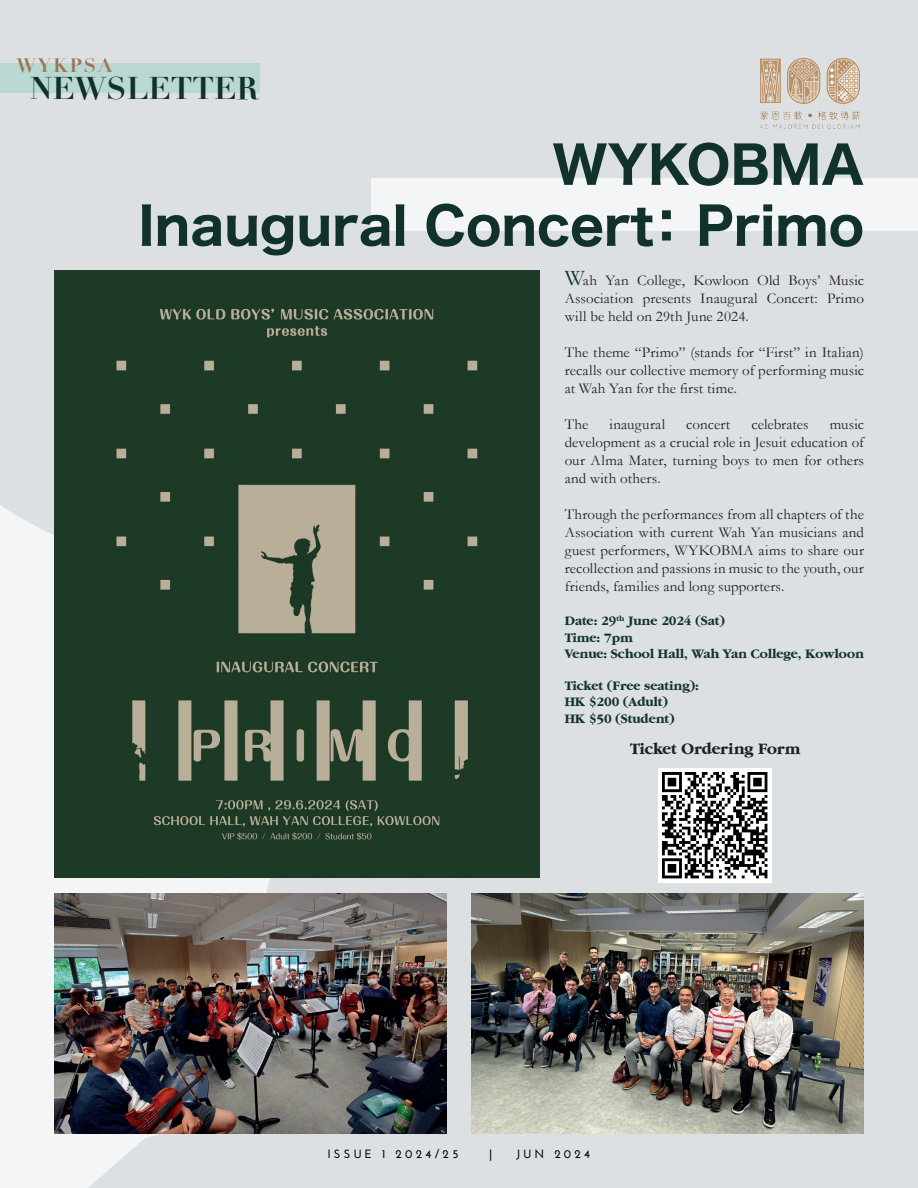
<style>
.page{position:relative;width:918px;height:1188px;background:#dce0e2}
.page>*{position:absolute;margin:0;border:0;box-sizing:border-box;transform-origin:0 0}
.t1{font:51px/61.1px "Hiragino Sans W7";color:#11322a;text-align:right}
.t2{font:700 30.75px "Didot";color:#11322a}
.t3{font:700 18.9px "Didot";letter-spacing:.1em;color:#9e7550}
.t4{font:700 16.5px "Garamond";color:#231f20}
.t5{font:15px/18px "Garamond";letter-spacing:.01em;color:#231f20;text-align:justify}
.t6{font:700 13.5px/16.2px "Garamond";color:#13342b}
.t7{font:700 12px "Josefin Sans";letter-spacing:.27em;color:#000001}
.s1{font-size:22.5px;color:#13342b}
</style>
<div class="page">
<img style="left:0;top:505px;width:379px;height:683px">
<div style="left:0;top:63px;width:259px;height:29px;background:#b9d8d4"></div>
<img style="left:759px;top:57px;width:101px;height:72px">
<hr style="left:0;top:168px;width:1px;height:52px;background:#fff">
<div style="left:372px;top:178px;width:546px;height:53px;background:#f4f5f6"></div>
<img style="left:54px;top:271px;width:486px;height:607px">
<img style="left:658px;top:769px;width:114px;height:113px">
<img style="left:471px;top:893px;width:393px;height:241px">
<img style="left:54px;top:893px;width:392px;height:241px">
<p class="t3" style="left:16px;top:54px;width:97px">WYKPSA</p>
<h2 class="t2" style="left:30px;top:68px;width:230px">NEWSLETTER</h2>
<h1 class="t1" style="left:138px;top:136px;width:727px">WYKOBMA<br>Inaugural Concert： Primo</h1>
<p class="t5" style="left:565px;top:271px;width:301px"><span class="s1">W</span>ah Yan College, Kowloon Old Boys’ Music Association presents Inaugural Concert: Primo will be held on 29th June 2024.</p>
<p class="t5" style="left:565px;top:343px;width:301px">The theme “Primo” (stands for “First” in Italian) recalls our collective memory of performing music at Wah Yan for the first time.</p>
<p class="t5" style="left:565px;top:415px;width:25px">The</p>
<p class="t5" style="left:609px;top:415px;width:57px">inaugural</p>
<p class="t5" style="left:686px;top:415px;width:45px">concert</p>
<p class="t5" style="left:751px;top:415px;width:59px">celebrates</p>
<p class="t5" style="left:565px;top:415px;width:301px;text-indent:265px">music development as a crucial role in Jesuit education of our Alma Mater, turning boys to men for others and with others.</p>
<p class="t5" style="left:565px;top:505px;width:301px">Through the performances from all chapters of the Association with current Wah Yan musicians and guest performers, WYKOBMA aims to share our recollection and passions in music to the youth, our friends, families and long supporters.</p>
<p class="t6" style="left:565px;top:613px;width:301px">Date: 29<sup>th</sup> June 2024 (Sat)<br>Time: 7pm<br>Venue: School Hall, Wah Yan College, Kowloon</p>
<p class="t6" style="left:565px;top:678px;width:136px">Ticket (Free seating):<br>HK $200 (Adult)<br>HK $50 (Student)</p>
<p class="t4" style="left:630px;top:739px;width:172px">Ticket Ordering Form</p>
<p class="t7" style="left:327px;top:1147px;width:133px">ISSUE 1 2024/25</p>
<p class="t7" style="left:489px;top:1147px;width:5px">|</p>
<p class="t7" style="left:516px;top:1147px;width:76px">JUN 2024</p>
</div>
